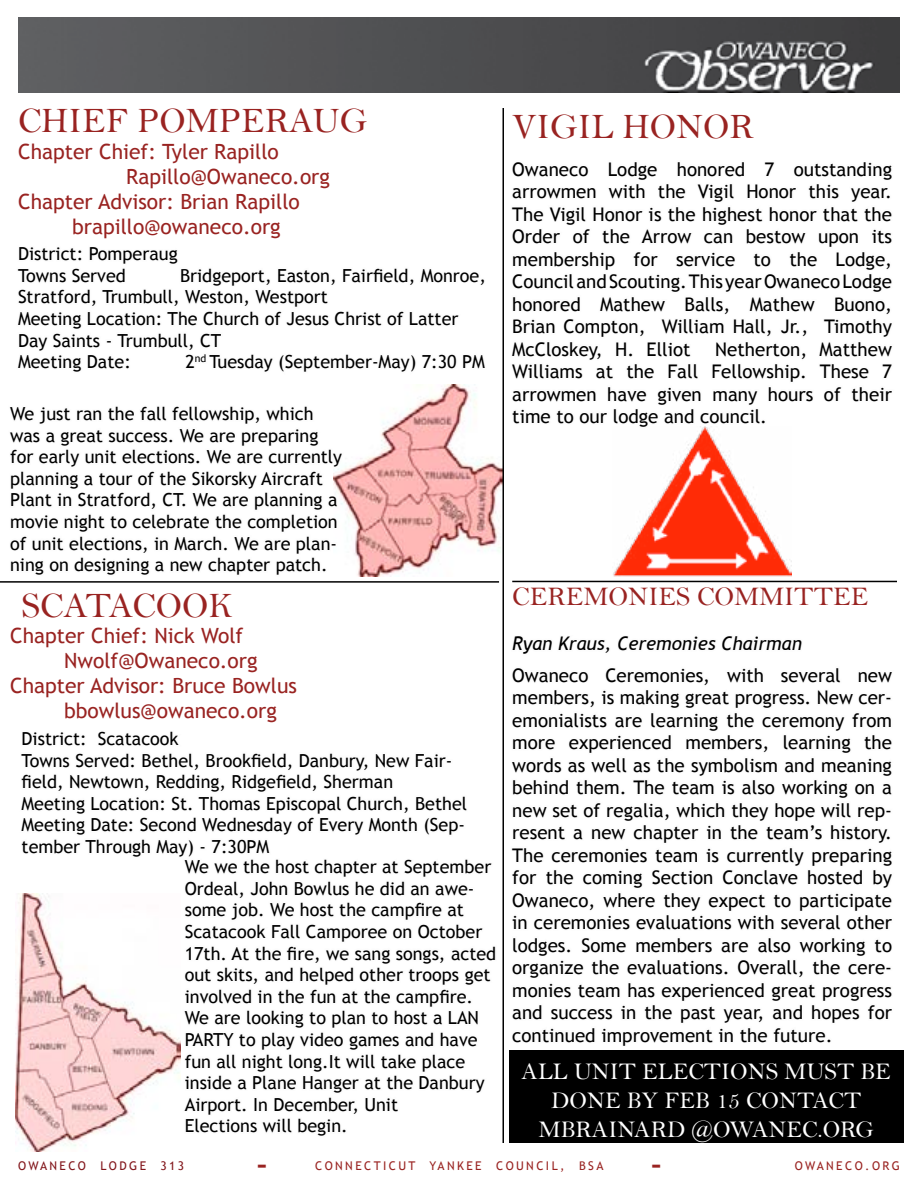
<style>
.page{position:relative;width:918px;height:1188px;background:#fff}
.page>*{position:absolute;margin:0;border:0;box-sizing:border-box;transform-origin:0 0}
.t1{font:37.5px "Trebuchet MS";color:#992321}
.t2{font:36px "Bell";color:#992321}
.t3{font:27px "Bell";color:#992321}
.t4{font:24px "Bell";color:#fff}
.t5{font:21px "Trebuchet MS";color:#992321}
.t6{font:18.75px/22.5px "Trebuchet MS";color:#000;text-align:justify}
.t7{font:italic 18.75px "Trebuchet MS";color:#000}
.t8{font:18px/21.6px "Trebuchet MS";color:#000}
.t9{font:12px "Trebuchet MS";letter-spacing:.2em;color:#992321}
.t10{font:12px "Trebuchet MS";letter-spacing:.2em;color:#82161b}
</style>
<div class="page">
<img style="left:18px;top:18px;width:882px;height:74px">
<img style="left:346px;top:384px;width:156px;height:192px">
<img style="left:15px;top:979px;width:72px;height:172px">
<hr style="left:502px;top:108px;width:2px;height:1035px;background:#000">
<hr style="left:512px;top:581px;width:385px;height:1px;background:#000">
<div style="left:509px;top:1050px;width:395px;height:93px;background:#000"></div>
<hr style="left:0;top:581px;width:499px;height:2px;background:#000">
<svg style="left:333px;top:468px;width:13px;height:37px"></svg>
<svg style="left:18px;top:893px;width:163px;height:246px"></svg>
<img style="left:613px;top:426px;width:178px;height:150px">
<h2 class="t2" style="left:18px;top:99px;width:46px">CHIEF</h2>
<h2 class="t2" style="left:137px;top:99px;width:49px">POMPERAUG</h2>
<p class="t5" style="left:18px;top:139px;width:262px">Chapter Chief: Tyler Rapillo</p>
<p class="t5" style="left:126px;top:164px;width:205px">Rapillo@Owaneco.org</p>
<p class="t5" style="left:18px;top:189px;width:283px">Chapter Advisor: Brian Rapillo</p>
<p class="t5" style="left:72px;top:214px;width:210px">brapillo@owaneco.org</p>
<p class="t8" style="left:18px;top:243px;width:161px">District: Pomperaug<br>Towns Served</p>
<p class="t8" style="left:18px;top:265px;width:470px;text-indent:162px">Bridgeport, Easton, Fairfield, Monroe, Stratford, Trumbull, Weston, Westport<br>Meeting Location: The Church of Jesus Christ of Latter Day Saints - Trumbull, CT<br>Meeting Date:</p>
<p class="t8" style="left:185px;top:351px;width:301px">2<sup>nd</sup> Tuesday (September-May) 7:30 PM</p>
<p class="t8" style="left:10px;top:403px;width:334px">We just ran the fall fellowship, which was a great success. We are preparing for early unit elections. We are currently planning a tour of the Sikorsky Aircraft Plant in Stratford, CT. We are planning a movie night to celebrate the completion of unit elections, in March. We are plan&shy;ning on designing a new chapter patch.</p>
<h2 class="t2" style="left:22px;top:584px;width:44px">SCATACOOK</h2>
<p class="t5" style="left:10px;top:623px;width:235px">Chapter Chief: Nick Wolf</p>
<p class="t5" style="left:64px;top:648px;width:195px">Nwolf@Owaneco.org</p>
<p class="t5" style="left:10px;top:673px;width:288px">Chapter Advisor: Bruce Bowlus</p>
<p class="t5" style="left:64px;top:699px;width:214px">bbowlus@owaneco.org</p>
<p class="t8" style="left:22px;top:728px;width:447px">District: Scatacook<br>Towns Served: Bethel, Brookfield, Danbury, New Fair&shy;field, Newtown, Redding, Ridgefield, Sherman<br>Meeting Location: St. Thomas Episcopal Church, Bethel Meeting Date: Second Wednesday of Every Month (Sep&shy;tember Through May) - 7:30PM</p>
<p class="t8" style="left:185px;top:856px;width:313px">We we the host chapter at September Ordeal, John Bowlus he did an awe&shy;some job. We host the campfire at Scatacook Fall Camporee on October 17th. At the fire, we sang songs, acted out skits, and helped other troops get involved in the fun at the campfire.<br>We are looking to plan to host a LAN PARTY to play video games and have fun all night long.It will take place inside a Plane Hanger at the Danbury Airport. In December, Unit<br>Elections will begin.</p>
<h2 class="t2" style="left:512px;top:105px;width:44px">VIGIL</h2>
<h2 class="t2" style="left:623px;top:105px;width:54px">HONOR</h2>
<p class="t6" style="left:512px;top:158px;width:381px">Owaneco Lodge honored 7 outstanding arrowmen with the Vigil Honor this year.<br>The Vigil Honor is the highest honor that the Order of the Arrow can bestow upon its membership for service to the Lodge, Council and Scouting. This year Owaneco Lodge honored Mathew Balls, Mathew Buono, Brian Compton, William Hall, Jr., Timothy McCloskey, H. Elliot</p>
<p class="t6" style="left:512px;top:338px;width:381px;text-indent:203px">Netherton, Matthew Williams at the Fall Fellowship. These 7 arrowmen have given many hours of their time to our lodge and council.</p>
<h3 class="t3" style="left:512px;top:580px;width:37px">CEREMONIES</h3>
<h3 class="t3" style="left:697px;top:580px;width:38px">COMMITTEE</h3>
<p class="t7" style="left:512px;top:632px;width:291px">Ryan Kraus, Ceremonies Chairman</p>
<p class="t6" style="left:512px;top:664px;width:381px">Owaneco Ceremonies, with several new members, is making great progress. New cer&shy;emonialists are learning the ceremony from more experienced members, learning the words as well as the symbolism and meaning behind them. The team is also working on a new set of regalia, which they hope will rep&shy;resent a new chapter in the team’s history.<br>The ceremonies team is currently preparing for the coming Section Conclave hosted by Owaneco, where they expect to participate in ceremonies evaluations with several other lodges. Some members are also working to organize the evaluations. Overall, the cere&shy;monies team has experienced great progress and success in the past year, and hopes for continued improvement in the future.</p>
<h3 class="t4" style="left:522px;top:1057px;width:86px">ALL UNIT</h3>
<h3 class="t4" style="left:642px;top:1057px;width:32px">ELECTIONS</h3>
<h3 class="t4" style="left:784px;top:1057px;width:19px">MUST</h3>
<h3 class="t4" style="left:860px;top:1057px;width:16px">BE</h3>
<h3 class="t4" style="left:551px;top:1086px;width:19px">DONE</h3>
<h3 class="t4" style="left:627px;top:1086px;width:137px">BY FEB 15 CONTACT</h3>
<h3 class="t4" style="left:539px;top:1115px;width:18px">MBRAINARD</h3>
<h3 class="t4" style="left:691px;top:1115px;width:41px">@OWANEC</h3>
<h3 class="t4" style="left:817px;top:1115px;width:23px">.ORG</h3>
<p class="t10" style="left:18px;top:1159px;width:168px">OWANECO LODGE 313</p>
<h1 class="t1" style="left:255px;top:1141px;width:15px">-</h1>
<p class="t9" style="left:315px;top:1159px;width:290px">CONNECTICUT YANKEE COUNCIL, BSA</p>
<h1 class="t1" style="left:650px;top:1141px;width:15px">-</h1>
<p class="t9" style="left:795px;top:1159px;width:107px">OWANECO.ORG</p>
</div>
